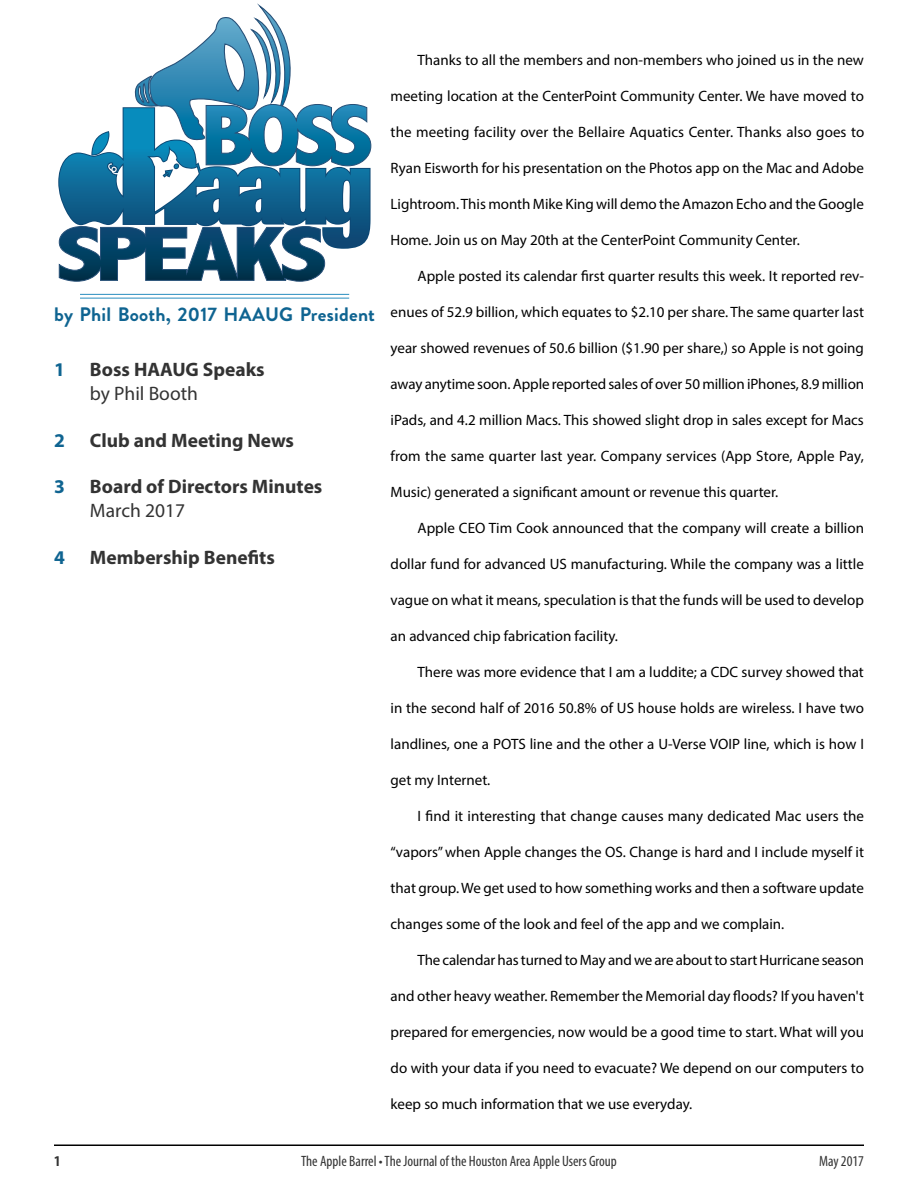
<style>
.page{position:relative;width:918px;height:1188px;background:#fff}
.page>*{position:absolute;margin:0;border:0;box-sizing:border-box;transform-origin:0 0}
.t1{font:700 19.5px "Myriad Pro";color:#333}
.t2{font:700 19.5px "Brandon Grotesque";letter-spacing:.015em;color:#0f6491}
.t3{font:19.5px "Myriad Pro";color:#333}
.t4{font:700 19.5px "Myriad Pro";color:#0f6491}
.t5{font:15px "Myriad Pro";color:#000}
.t6{font:condensed 15px "Myriad Pro";color:#333}
.t7{font:700 condensed 15px "Myriad Pro";color:#333}
</style>
<div class="page">
<svg style="left:58px;top:5px;width:314px;height:277px"></svg>
<hr style="left:80px;top:294px;width:269px;height:1px;background:#298ebf">
<hr style="left:80px;top:298px;width:269px;height:1px;background:#298ebf">
<hr style="left:54px;top:1144px;width:810px;height:2px;background:#000">
<h1 class="t2" style="left:54px;top:301px;width:323px">by Phil Booth, 2017 HAAUG President</h1>
<h1 class="t4" style="left:54px;top:357px;width:12px">1</h1>
<h1 class="t1" style="left:90px;top:357px;width:176px">Boss HAAUG Speaks</h1>
<h1 class="t3" style="left:90px;top:381px;width:110px">by Phil Booth</h1>
<h1 class="t4" style="left:54px;top:427px;width:12px">2</h1>
<h1 class="t1" style="left:90px;top:427px;width:206px">Club and Meeting News</h1>
<h1 class="t4" style="left:54px;top:474px;width:12px">3</h1>
<h1 class="t1" style="left:90px;top:474px;width:234px">Board of Directors Minutes</h1>
<h1 class="t3" style="left:90px;top:498px;width:97px">March 2017</h1>
<h1 class="t4" style="left:54px;top:544px;width:12px">4</h1>
<h1 class="t1" style="left:90px;top:544px;width:186px">Membership Benefits</h1>
<p class="t5" style="left:418px;top:51px;width:448px">Thanks to all the members and non-members who joined us in the new</p>
<p class="t5" style="left:391px;top:87px;width:475px">meeting location at the CenterPoint Community Center. We have moved to</p>
<p class="t5" style="left:391px;top:123px;width:475px">the meeting facility over the Bellaire Aquatics Center. Thanks also goes to</p>
<p class="t5" style="left:391px;top:159px;width:475px">Ryan Eisworth for his presentation on the Photos app on the Mac and Adobe</p>
<p class="t5" style="left:391px;top:195px;width:475px">Lightroom. This month Mike King will demo the Amazon Echo and the Google</p>
<p class="t5" style="left:391px;top:231px;width:411px">Home. Join us on May 20th at the CenterPoint Community Center.</p>
<p class="t5" style="left:418px;top:267px;width:448px">Apple posted its calendar first quarter results this week. It reported rev-</p>
<p class="t5" style="left:391px;top:303px;width:475px">enues of 52.9 billion, which equates to $2.10 per share. The same quarter last</p>
<p class="t5" style="left:391px;top:339px;width:475px">year showed revenues of 50.6 billion ($1.90 per share,) so Apple is not going</p>
<p class="t5" style="left:391px;top:375px;width:475px">away anytime soon. Apple reported sales of over 50 million iPhones, 8.9 million</p>
<p class="t5" style="left:391px;top:411px;width:475px">iPads, and 4.2 million Macs. This showed slight drop in sales except for Macs</p>
<p class="t5" style="left:391px;top:447px;width:475px">from the same quarter last year. Company services (App Store, Apple Pay,</p>
<p class="t5" style="left:391px;top:483px;width:389px">Music) generated a significant amount or revenue this quarter.</p>
<p class="t5" style="left:418px;top:519px;width:448px">Apple CEO Tim Cook announced that the company will create a billion</p>
<p class="t5" style="left:391px;top:555px;width:475px">dollar fund for advanced US manufacturing. While the company was a little</p>
<p class="t5" style="left:391px;top:591px;width:475px">vague on what it means, speculation is that the funds will be used to develop</p>
<p class="t5" style="left:391px;top:627px;width:229px">an advanced chip fabrication facility.</p>
<p class="t5" style="left:418px;top:663px;width:448px">There was more evidence that I am a luddite; a CDC survey showed that</p>
<p class="t5" style="left:391px;top:699px;width:475px">in the second half of 2016 50.8% of US house holds are wireless. I have two</p>
<p class="t5" style="left:391px;top:735px;width:475px">landlines, one a POTS line and the other a U-Verse VOIP line, which is how I</p>
<p class="t5" style="left:391px;top:771px;width:101px">get my Internet.</p>
<p class="t5" style="left:418px;top:807px;width:448px">I find it interesting that change causes many dedicated Mac users the</p>
<p class="t5" style="left:391px;top:843px;width:475px">“vapors” when Apple changes the OS. Change is hard and I include myself it</p>
<p class="t5" style="left:391px;top:879px;width:475px">that group. We get used to how something works and then a software update</p>
<p class="t5" style="left:391px;top:915px;width:395px">changes some of the look and feel of the app and we complain.</p>
<p class="t5" style="left:418px;top:951px;width:448px">The calendar has turned to May and we are about to start Hurricane season</p>
<p class="t5" style="left:391px;top:987px;width:475px">and other heavy weather. Remember the Memorial day floods? If you haven't</p>
<p class="t5" style="left:391px;top:1023px;width:475px">prepared for emergencies, now would be a good time to start. What will you</p>
<p class="t5" style="left:391px;top:1059px;width:475px">do with your data if you need to evacuate? We depend on our computers to</p>
<p class="t5" style="left:391px;top:1095px;width:303px">keep so much information that we use everyday.</p>
<p class="t7" style="left:54px;top:1152px;width:8px">1</p>
<p class="t6" style="left:301px;top:1152px;width:317px">The Apple Barrel • The Journal of the Houston Area Apple Users Group</p>
<p class="t6" style="left:819px;top:1152px;width:46px">May 2017</p>
</div>
